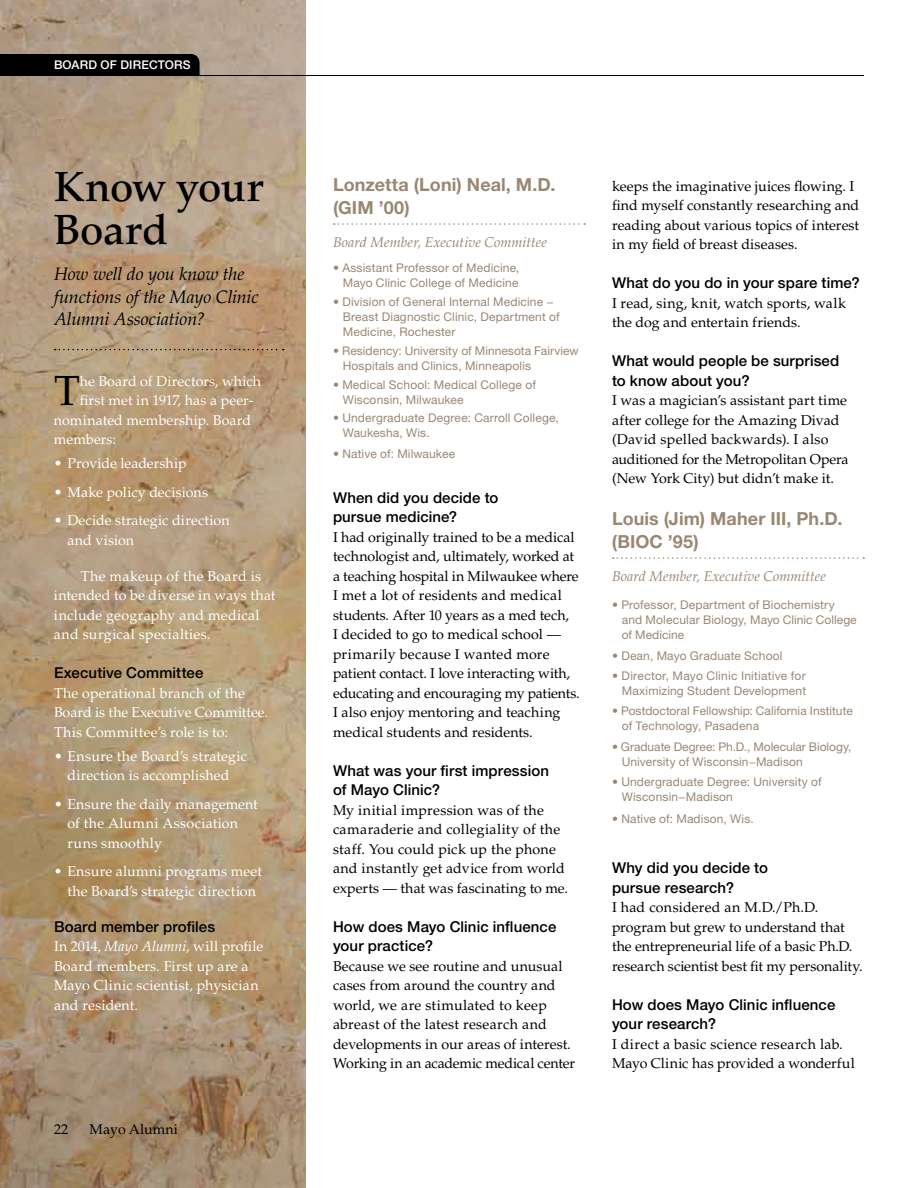
<style>
.page{position:relative;width:918px;height:1188px;background:#fff}
.page>*{position:absolute;margin:0;border:0;box-sizing:border-box;transform-origin:0 0}
.t1{font:42.15px "Palatino LT Std";color:#000}
.t2{font:500 42px/43.5px "Palatino LT Std";letter-spacing:-.01em;color:#000}
.t3{font:700 18px/22.5px "Helvetica Neue LT Std";letter-spacing:.005em;color:#9a8773}
.t4{font:italic 18px/22.5px "Palatino LT Std";letter-spacing:-.005em;color:#000}
.t5{font:500 15px/19.5px "Helvetica Neue LT Std";letter-spacing:.005em;color:#000}
.t6{font:14.25px/19.5px "Palatino LT Std";letter-spacing:.005em;color:#000}
.t7{font:14.25px/19.5px "Palatino LT Std";letter-spacing:.01em;color:#fff}
.t8{font:italic 14.25px "Palatino LT Std";color:#9a8773}
.t9{font:12px/15px "Helvetica Neue LT Std";letter-spacing:.01em;color:#9a8773}
.t10{font:500 12px "Helvetica Neue LT Std";letter-spacing:.015em;color:#fff}
.s1{font-style:italic}
</style>
<div class="page">
<img style="left:0;top:0;width:306px;height:1188px">
<svg style="left:334px;top:223px;width:251px;height:2px"></svg>
<svg style="left:613px;top:557px;width:251px;height:2px"></svg>
<svg style="left:55px;top:349px;width:229px;height:1px"></svg>
<div style="left:0;top:54px;width:200px;height:21px;background:#000"></div>
<hr style="left:0;top:75px;width:864px;height:1px;background:#000">
<p class="t10" style="left:54px;top:58px;width:138px">Board of Directors</p>
<h2 class="t2" style="left:54px;top:165px;width:211px">Know your<br>Board</h2>
<p class="t4" style="left:54px;top:263px;width:206px">How well do you know the functions of the Mayo Clinic<br>Alumni Association?</p>
<h1 class="t1" style="left:54px;top:366px;width:27px">T</h1>
<p class="t7" style="left:80px;top:371px;width:183px">he Board of Directors, which</p>
<p class="t7" style="left:80px;top:391px;width:175px">first met in 1917, has a peer-</p>
<p class="t7" style="left:54px;top:410px;width:199px">nominated membership. Board</p>
<p class="t7" style="left:54px;top:430px;width:63px">members:</p>
<p class="t7" style="left:54px;top:454px;width:134px">• Provide leadership</p>
<p class="t7" style="left:54px;top:482px;width:156px">• Make policy decisions</p>
<p class="t7" style="left:67px;top:511px;width:164px;text-indent:-13px">• Decide strategic direction and vision</p>
<p class="t7" style="left:54px;top:566px;width:223px;text-indent:27px">The makeup of the Board is intended to be diverse in ways that include geography and medical and surgical specialties.</p>
<p class="t5" style="left:54px;top:663px;width:151px">Executive Committee</p>
<p class="t7" style="left:54px;top:683px;width:215px">The operational branch of the<br>Board is the Executive Committee.<br>This Committee’s role is to:</p>
<p class="t7" style="left:54px;top:746px;width:195px;text-align:center">• Ensure the Board’s strategic direction is accomplished</p>
<p class="t7" style="left:67px;top:794px;width:192px;text-indent:-13px">• Ensure the daily management of the Alumni Association runs smoothly</p>
<p class="t7" style="left:54px;top:862px;width:210px;text-align:center">• Ensure alumni programs meet the Board’s strategic direction</p>
<p class="t5" style="left:54px;top:916px;width:163px">Board member profiles</p>
<p class="t7" style="left:54px;top:937px;width:211px">In 2014, <span class="s1">Mayo Alumni</span>, will profile<br>Board members. First up are a<br>Mayo Clinic scientist, physician and resident.</p>
<p class="t6" style="left:54px;top:1120px;width:16px">22</p>
<p class="t6" style="left:90px;top:1120px;width:90px">Mayo Alumni</p>
<p class="t3" style="left:333px;top:173px;width:224px">Lonzetta (Loni) Neal, M.D. (GI M ’00)</p>
<p class="t8" style="left:333px;top:233px;width:215px">Board Member, Executive Committee</p>
<p class="t9" style="left:333px;top:260px;width:188px;text-align:right">• Assistant Professor of Medicine,<br>Mayo Clinic College of Medicine</p>
<p class="t9" style="left:343px;top:294px;width:219px;text-indent:-10px">• Division of General Internal Medicine −<br>Breast Diagnostic Clinic, Department of<br>Medicine, Rochester</p>
<p class="t9" style="left:343px;top:343px;width:237px;text-indent:-10px">• Residency: University of Minnesota Fairview<br>Hospitals and Clinics, Minneapolis</p>
<p class="t9" style="left:343px;top:377px;width:195px;text-indent:-10px">• Medical School: Medical College of<br>Wisconsin, Milwaukee</p>
<p class="t9" style="left:343px;top:411px;width:218px;text-indent:-10px">• Undergraduate Degree: Carroll College,<br>Waukesha, Wis.</p>
<p class="t9" style="left:333px;top:446px;width:124px">• Native of: Milwaukee</p>
<p class="t5" style="left:333px;top:487px;width:167px">When did you decide to pursue medicine?</p>
<p class="t6" style="left:333px;top:527px;width:248px">I had originally trained to be a medical technologist and, ultimately, worked at a teaching hospital in Milwaukee where I met a lot of residents and medical students. After 10 years as a med tech,<br>I decided to go to medical school — primarily because I wanted more patient contact. I love interacting with, educating and encouraging my patients.<br>I also enjoy mentoring and teaching medical students and residents.</p>
<p class="t5" style="left:333px;top:760px;width:218px">What was your first impression of Mayo Clinic?</p>
<p class="t6" style="left:333px;top:800px;width:237px">My initial impression was of the camaraderie and collegiality of the staff. You could pick up the phone and instantly get advice from world experts — that was fascinating to me.</p>
<p class="t5" style="left:333px;top:916px;width:225px">How does Mayo Clinic influence your practice?</p>
<p class="t6" style="left:333px;top:956px;width:244px">Because we see routine and unusual cases from around the country and world, we are stimulated to keep abreast of the latest research and developments in our areas of interest.<br>Working in an academic medical center</p>
<p class="t6" style="left:612px;top:176px;width:249px">keeps the imaginative juices flowing. I find myself constantly researching and reading about various topics of interest in my field of breast diseases.</p>
<p class="t5" style="left:612px;top:273px;width:249px">What do you do in your spare time?</p>
<p class="t6" style="left:612px;top:293px;width:235px">I read, sing, knit, watch sports, walk the dog and entertain friends.</p>
<p class="t5" style="left:612px;top:351px;width:229px">What would people be surprised to know about you?</p>
<p class="t6" style="left:612px;top:391px;width:238px">I was a magician’s assistant part time after college for the Amazing Divad (David spelled backwards). I also auditioned for the Metropolitan Opera (New York City) but didn’t make it.</p>
<p class="t3" style="left:612px;top:507px;width:232px">Louis (Jim) Maher III , Ph.D. (BIOC ’95)</p>
<p class="t8" style="left:612px;top:568px;width:215px">Board Member, Executive Committee</p>
<p class="t9" style="left:622px;top:597px;width:237px;text-indent:-10px">• Professor, Department of Biochemistry and Molecular Biology, Mayo Clinic College of Medicine</p>
<p class="t9" style="left:612px;top:648px;width:172px">• Dean, Mayo Graduate School</p>
<p class="t9" style="left:612px;top:668px;width:196px;text-align:right">• Director, Mayo Clinic Initiative for<br>Maximizing Student Development</p>
<p class="t9" style="left:622px;top:703px;width:233px;text-indent:-10px">• Postdoctoral Fellowship: California Institute of Technology, Pasadena</p>
<p class="t9" style="left:622px;top:739px;width:231px;text-indent:-10px">• Graduate Degree: Ph.D., Molecular Biology,<br>University of Wisconsin−Madison</p>
<p class="t9" style="left:622px;top:774px;width:202px;text-indent:-10px">• Undergraduate Degree: University of<br>Wisconsin−Madison</p>
<p class="t9" style="left:612px;top:811px;width:143px">• Native of: Madison, Wis.</p>
<p class="t5" style="left:612px;top:858px;width:158px">Why did you decide to pursue research?</p>
<p class="t6" style="left:612px;top:898px;width:252px">I had considered an M.D./Ph.D. program but grew to understand that the entrepreneurial life of a basic Ph.D. research scientist best fit my personality.</p>
<p class="t5" style="left:612px;top:995px;width:225px">How does Mayo Clinic influence your research?</p>
<p class="t6" style="left:612px;top:1034px;width:244px">I direct a basic science research lab.<br>Mayo Clinic has provided a wonderful</p>
</div>
